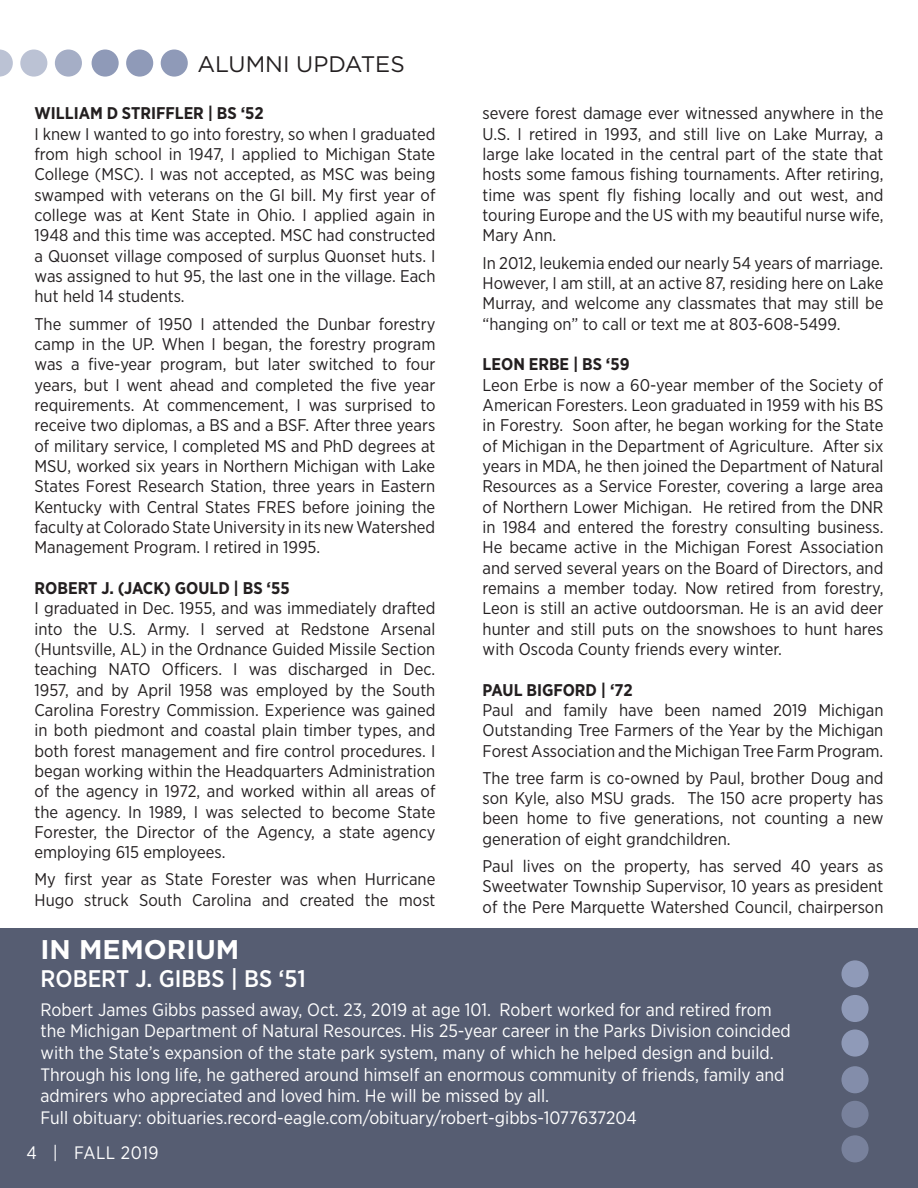
<style>
.page{position:relative;width:918px;height:1188px;background:#fff}
.page>*{position:absolute;margin:0;border:0;box-sizing:border-box;transform-origin:0 0}
.t1{font:700 27px "Gotham";color:#fff}
.t2{font:500 24px "Gotham Narrow";color:#fff}
.t3{font:22.5px "Gotham";color:#231f20}
.t4{font:18px/21.6px "Gotham Narrow";color:#fff}
.t5{font:18px "Gotham Narrow";letter-spacing:.03em;color:#fff}
.t6{font:16.95px/20.4px "Gotham Narrow";color:#231f20;text-align:justify}
.t7{font:700 16.95px "Gotham Narrow";color:#231f20}
</style>
<div class="page">
<div style="left:0;top:929px;width:918px;height:259px;background:#565d72"></div>
<svg style="left:0;top:50px;width:13px;height:27px"></svg>
<div style="left:92px;top:50px;width:27px;height:27px;background:#8f9ab8;border-radius:50%"></div>
<div style="left:20px;top:50px;width:27px;height:27px;background:#bbc2d4;border-radius:50%"></div>
<div style="left:126px;top:50px;width:27px;height:27px;background:#8f9ab8;border-radius:50%"></div>
<div style="left:55px;top:50px;width:27px;height:27px;background:#a5aec6;border-radius:50%"></div>
<div style="left:161px;top:50px;width:27px;height:27px;background:#8f9ab8;border-radius:50%"></div>
<div style="left:841px;top:1135px;width:28px;height:27px;background:#78819c;border-radius:50%"></div>
<div style="left:841px;top:1030px;width:28px;height:27px;background:#8f9ab8;border-radius:50%"></div>
<div style="left:841px;top:1101px;width:28px;height:27px;background:#78819c;border-radius:50%"></div>
<div style="left:841px;top:995px;width:28px;height:27px;background:#8f9ab8;border-radius:50%"></div>
<div style="left:841px;top:1066px;width:28px;height:27px;background:#838daa;border-radius:50%"></div>
<div style="left:841px;top:960px;width:28px;height:27px;background:#8f9ab8;border-radius:50%"></div>
<h3 class="t3" style="left:197px;top:50px;width:209px">ALUMNI UPDATES</h3>
<p class="t7" style="left:35px;top:103px;width:231px">WILLIAM D STRIFFLER | BS ‘52</p>
<p class="t6" style="left:35px;top:123px;width:402px">I knew I wanted to go into forestry, so when I graduated from high school in 1947, I applied to Michigan State College (MSC). I was not accepted, as MSC was being swamped with veterans on the GI bill. My first year of college was at Kent State in Ohio. I applied again in 1948 and this time was accepted. MSC had constructed a Quonset village composed of surplus Quonset huts. I was assigned to hut 95, the last one in the village. Each hut held 14 students.</p>
<p class="t6" style="left:35px;top:313px;width:402px">The summer of 1950 I attended the Dunbar forestry camp in the UP. When I began, the forestry program was a five-year program, but later switched to four years, but I went ahead and completed the five year requirements. At commencement, I was surprised to receive two diplomas, a BS and a BSF. After three years of military service, I completed MS and PhD degrees at MSU, worked six years in Northern Michigan with Lake States Forest Research Station, three years in Eastern Kentucky with Central States FRES before joining the faculty at Colorado State University in its new Watershed Management Program. I retired in 1995.</p>
<p class="t7" style="left:35px;top:577px;width:257px">ROBERT J. (JACK) GOULD | BS ‘55</p>
<p class="t6" style="left:35px;top:598px;width:402px">I graduated in Dec. 1955, and was immediately drafted into the U.S. Army. I served at Redstone Arsenal (Huntsville, AL) in the Ordnance Guided Missile Section teaching NATO Officers. I was discharged in Dec.<br>1957, and by April 1958 was employed by the South Carolina Forestry Commission. Experience was gained in both piedmont and coastal plain timber types, and both forest management and fire control procedures. I began working within the Headquarters Administration of the agency in 1972, and worked within all areas of the agency. In 1989, I was selected to become State Forester, the Director of the Agency, a state agency employing 615 employees.</p>
<p class="t6" style="left:35px;top:869px;width:402px">My first year as State Forester was when Hurricane<br>Hugo struck South Carolina and created the most</p>
<p class="t6" style="left:483px;top:103px;width:402px">severe forest damage ever witnessed anywhere in the U.S. I retired in 1993, and still live on Lake Murray, a large lake located in the central part of the state that hosts some famous fishing tournaments. After retiring, time was spent fly fishing locally and out west, and touring Europe and the US with my beautiful nurse wife, Mary Ann.</p>
<p class="t6" style="left:483px;top:252px;width:402px">In 2012, leukemia ended our nearly 54 years of marriage.<br>However, I am still, at an active 87, residing here on Lake Murray, and welcome any classmates that may still be “hanging on” to call or text me at 803-608-5499.</p>
<p class="t7" style="left:483px;top:353px;width:148px">LEON ERBE | BS ‘59</p>
<p class="t6" style="left:483px;top:374px;width:402px">Leon Erbe is now a 60-year member of the Society of American Foresters. Leon graduated in 1959 with his BS in Forestry. Soon after, he began working for the State of Michigan in the Department of Agriculture. After six years in MDA, he then joined the Department of Natural Resources as a Service Forester, covering a large area of Northern Lower Michigan. He retired from the DNR in 1984 and entered the forestry consulting business.<br>He became active in the Michigan Forest Association and served several years on the Board of Directors, and remains a member today. Now retired from forestry, Leon is still an active outdoorsman. He is an avid deer hunter and still puts on the snowshoes to hunt hares with Oscoda County friends every winter.</p>
<p class="t7" style="left:483px;top:679px;width:152px">PAUL BIGFORD | ‘72</p>
<p class="t6" style="left:483px;top:700px;width:402px">Paul and family have been named 2019 Michigan Outstanding Tree Farmers of the Year by the Michigan Forest Association and the Michigan Tree Farm Program.</p>
<p class="t6" style="left:483px;top:767px;width:402px">The tree farm is co-owned by Paul, brother Doug and son Kyle, also MSU grads. The 150 acre property has been home to five generations, not counting a new generation of eight grandchildren.</p>
<p class="t6" style="left:483px;top:855px;width:402px">Paul lives on the property, has served 40 years as Sweetwater Township Supervisor, 10 years as president of the Pere Marquette Watershed Council, chairperson</p>
<h1 class="t1" style="left:40px;top:931px;width:200px">IN MEMORIUM</h1>
<h2 class="t2" style="left:40px;top:964px;width:267px">ROBERT J. GIBBS | BS ‘51</h2>
<p class="t4" style="left:40px;top:998px;width:752px">Robert James Gibbs passed away, Oct. 23, 2019 at age 101. Robert worked for and retired from the Michigan Department of Natural Resources. His 25-year career in the Parks Division coincided with the State’s expansion of the state park system, many of which he helped design and build.<br>Through his long life, he gathered around himself an enormous community of friends, family and admirers who appreciated and loved him. He will be missed by all.<br>Full obituary: obituaries.record-eagle.com/obituary/robert-gibbs-1077637204</p>
<p class="t5" style="left:26px;top:1142px;width:134px">4 | FALL 2019</p>
</div>
